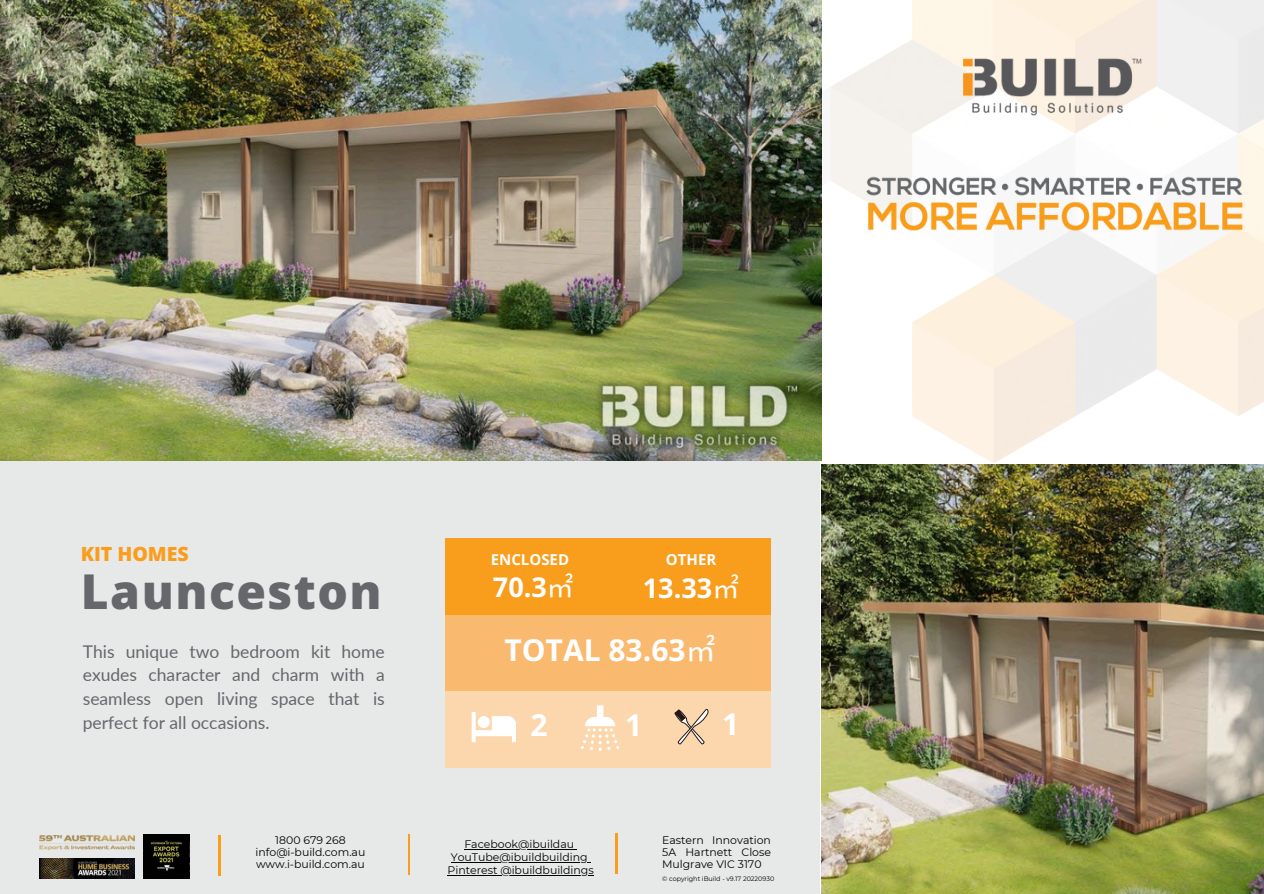
<style>
.page{position:relative;width:1264px;height:894px;background:#fff}
.page>*{position:absolute;margin:0;border:0;box-sizing:border-box;transform-origin:0 0}
.t1{font:800 48px "Open Sans";letter-spacing:.03em;color:#65676b}
.t2{font:700 30px "Open Sans";color:#fff}
.t3{font:700 27px "Open Sans";color:#fff}
.t4{font:800 19.5px "Open Sans";color:#f99d1c}
.t5{font:17.55px/23.7px "Lato";color:#65676b;text-align:justify}
.t6{font:700 15px "Open Sans";color:#fff}
.t7{font:10.95px/12.3px "Montserrat";color:#000;text-align:center}
.t8{font:6.45px "Montserrat";color:#000}
.s1{font-family:"Noto Sans CJ Ksc";font-weight:400}
</style>
<div class="page">
<div style="left:0;top:460px;width:819px;height:433px;background:#e7e8e8"></div>
<img style="left:821px;top:653px;width:442px;height:240px">
<img style="left:656px;top:0;width:607px;height:653px">
<img style="left:0;top:0;width:822px;height:460px">
<img style="left:963px;top:37px;width:178px;height:105px">
<img style="left:862px;top:158px;width:382px;height:95px">
<hr style="left:219px;top:835px;width:1px;height:39px;background:#f99d1c">
<hr style="left:616px;top:833px;width:1px;height:40px;background:#f99d1c">
<hr style="left:408px;top:834px;width:2px;height:39px;background:#f99d1c">
<hr style="left:464px;top:849px;width:110px;height:1px;background:#000">
<hr style="left:451px;top:861px;width:136px;height:1px;background:#000">
<hr style="left:447px;top:874px;width:147px;height:1px;background:#000">
<img style="left:40px;top:835px;width:94px;height:16px">
<img style="left:40px;top:858px;width:94px;height:19px">
<img style="left:143px;top:834px;width:46px;height:44px">
<div style="left:445px;top:690px;width:325px;height:76px;background:#fcd7ad"></div>
<div style="left:445px;top:614px;width:325px;height:76px;background:#f9ba6f"></div>
<div style="left:445px;top:538px;width:325px;height:76px;background:#f99d1c"></div>
<svg style="left:471px;top:712px;width:44px;height:30px"></svg>
<svg style="left:581px;top:705px;width:38px;height:45px"></svg>
<svg style="left:675px;top:709px;width:33px;height:34px"></svg>
<h1 class="t4" style="left:81px;top:540px;width:109px">KIT HOMES</h1>
<h1 class="t1" style="left:81px;top:557px;width:302px">Launceston</h1>
<p class="t5" style="left:83px;top:639px;width:303px">This unique two bedroom kit home exudes character and charm with a seamless open living space that is perfect for all occasions.</p>
<p class="t6" style="left:491px;top:548px;width:80px">ENCLOSED</p>
<p class="t3" style="left:493px;top:568px;width:83px">70.3<span class="s1">㎡</span></p>
<p class="t6" style="left:666px;top:548px;width:52px">OTHER</p>
<p class="t3" style="left:643px;top:568px;width:98px">13.33<span class="s1">㎡</span></p>
<h2 class="t2" style="left:504px;top:628px;width:213px">TOTAL 83.63<span class="s1">㎡</span></h2>
<p class="t2" style="left:530px;top:703px;width:19px">2</p>
<p class="t2" style="left:625px;top:703px;width:19px">1</p>
<p class="t2" style="left:722px;top:703px;width:19px">1</p>
<p class="t7" style="left:255px;top:833px;width:111px">1800 679 268 info@i-build.com.au www.i-build.com.au</p>
<p class="t7" style="left:662px;top:833px;width:110px;text-align:justify">Eastern Innovation 5A Hartnett Close Mulgrave VIC 3170</p>
<p class="t8" style="left:662px;top:874px;width:114px">© copyright iBuild - v9.17 20220930</p>
<h4 class="t7" style="left:464px;top:838px;width:111px">Facebook@ibuildau</h4>
<h5 class="t7" style="left:451px;top:850px;width:138px">YouTube@ibuildbuilding</h5>
<h3 class="t7" style="left:447px;top:863px;width:148px">Pinterest @ibuildbuildings</h3>
</div>
